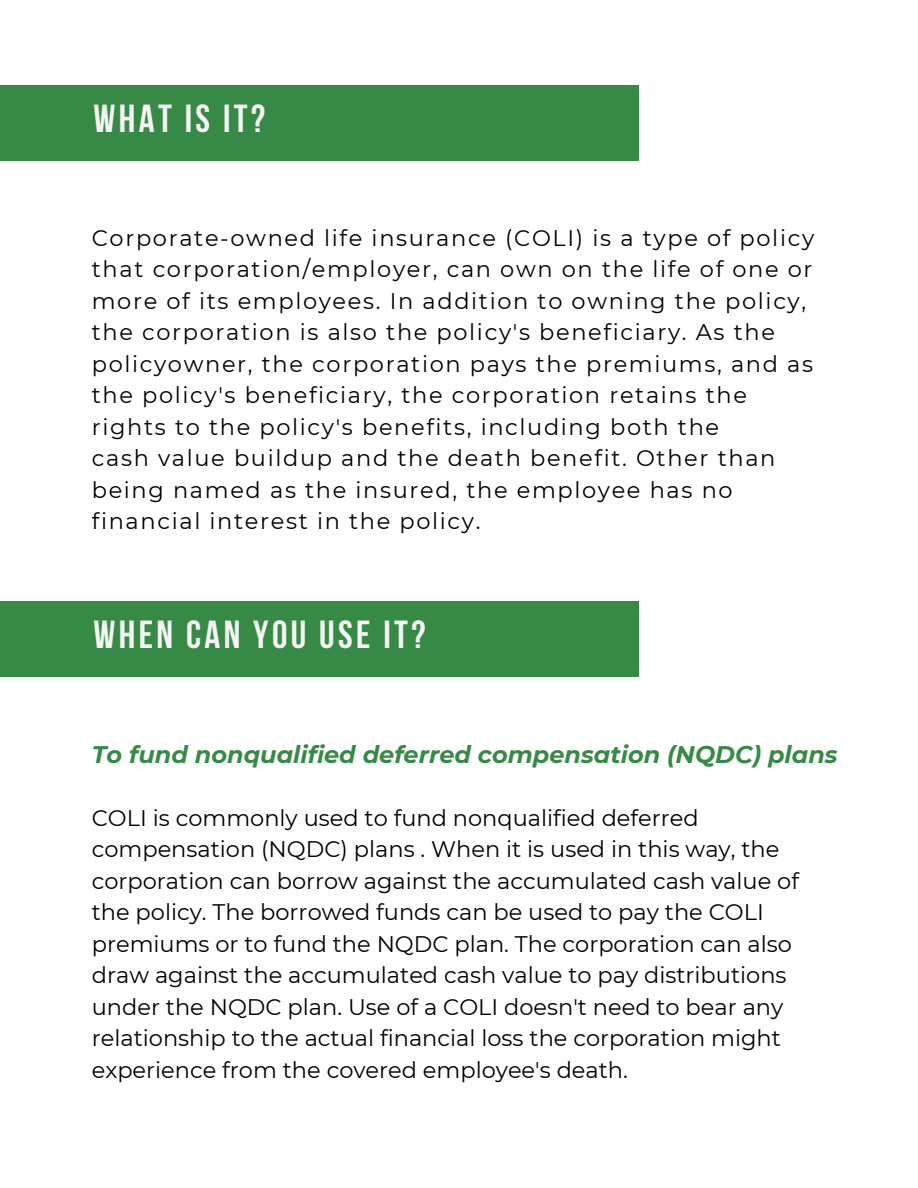
<style>
.page{position:relative;width:918px;height:1188px;background:#fff}
.page>*{position:absolute;margin:0;border:0;box-sizing:border-box;transform-origin:0 0}
.t1{font:700 39px "Bebas Neue";letter-spacing:.085em;color:#f4f4f4}
.t2{font:italic 700 24px "Montserrat";color:#368a46}
.t3{font:22.5px/31.5px "Montserrat";letter-spacing:.075em;color:#000}
.t4{font:22.5px/31.5px "Montserrat";color:#000}
</style>
<div class="page">
<div style="left:0;top:601px;width:639px;height:75px;background:#368a46"></div>
<div style="left:0;top:85px;width:639px;height:75px;background:#368a46"></div>
<h2 class="t1" style="left:93px;top:103px;width:173px">WHAT IS IT?</h2>
<h1 class="t3" style="left:92px;top:222px;width:724px">Corporate-owned life insurance (COLI) is a type of policy that corporation/employer, can own on the life of one or more of its employees. In addition to owning the policy, the corporation is also the policy's beneficiary. As the policyowner, the corporation pays the premiums, and as the policy's beneficiary, the corporation retains the rights to the policy's benefits, including both the</h1>
<p class="t3" style="left:92px;top:442px;width:685px">cash value buildup and the death benefit. Other than being named as the insured, the employee has no financial interest in the policy.</p>
<p class="t1" style="left:93px;top:619px;width:333px">WHEN CAN YOU USE IT?</p>
<p class="t2" style="left:92px;top:740px;width:747px">To fund nonqualified deferred compensation (NQDC) plans</p>
<h1 class="t4" style="left:92px;top:802px;width:709px">COLI is commonly used to fund nonqualified deferred compensation (NQDC) plans . When it is used in this way, the corporation can borrow against the accumulated cash value of the policy. The borrowed funds can be used to pay the COLI premiums or to fund the NQDC plan. The corporation can also draw against the accumulated cash value to pay distributions under the NQDC plan. Use of a COLI doesn't need to bear any relationship to the actual financial loss the corporation might experience from the covered employee's death.</h1>
</div>
